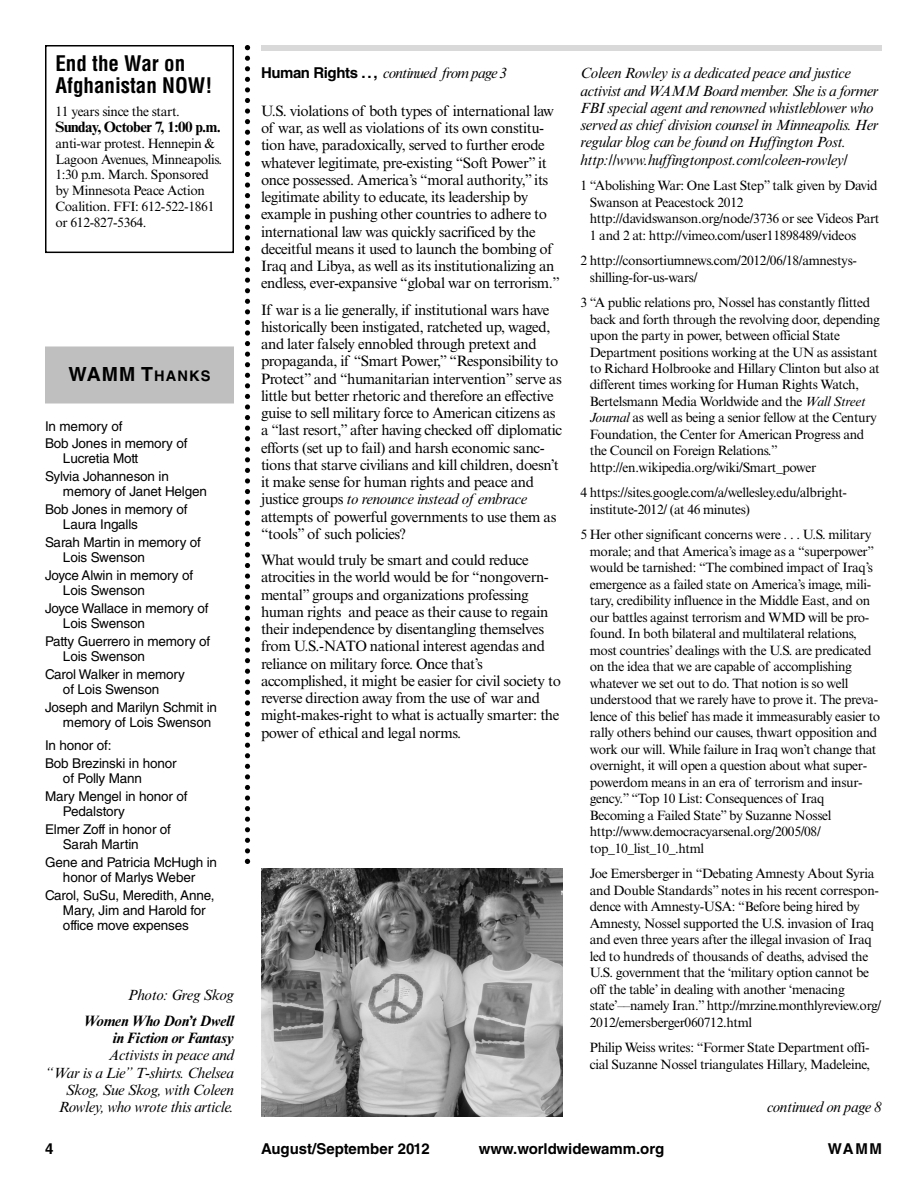
<style>
.page{position:relative;width:918px;height:1188px;background:#fff}
.page>*{position:absolute;margin:0;border:0;box-sizing:border-box;transform-origin:0 0}
.t1{font:700 condensed 21px/22.5px "Helvetica LT Std";color:#000}
.t2{font:700 19.5px "Helvetica LT Std";color:#000}
.t3{font:15px/17.2px "Times New Roman MT Std";letter-spacing:-.025em;color:#000}
.t4{font:italic 15px/17.2px "Times New Roman MT Std";letter-spacing:-.025em;color:#000}
.t5{font:700 15px "Helvetica LT Std";color:#000}
.t6{font:italic 700 15px/17.2px "Times New Roman MT Std";letter-spacing:-.025em;color:#000;text-align:right}
.t7{font:italic 15px "Times New Roman MT Std";letter-spacing:-.05em;color:#000}
.t8{font:700 15px "Times New Roman MT Std";letter-spacing:-.03em;color:#000}
.t9{font:13.5px/16.5px "Times New Roman MT Std";letter-spacing:-.025em;color:#000}
.t10{font:13.5px/18px "Helvetica LT Std";letter-spacing:-.01em;color:#000}
.s1{font-size:14.7px}
.s2{font-family:"Helvetica LT Std";font-weight:700;font-style:normal}
.s3{font-style:italic}
.s4{color:#fff}
</style>
<div class="page">
<svg style="left:245px;top:45px;width:5px;height:819px"></svg>
<div style="left:261px;top:45px;width:621px;height:6px;background:#d9d9d9"></div>
<div style="left:45px;top:45px;width:189px;height:208px;border:2px solid #000"></div>
<div style="left:45px;top:346px;width:189px;height:29px;background:#bfbfbf"></div>
<div style="left:45px;top:375px;width:189px;height:29px;background:#bfbfbf"></div>
<img style="left:261px;top:869px;width:301px;height:247px">
<h1 class="t1" style="left:56px;top:54px;width:158px">End the War on<br>Afghanistan NOW!</h1>
<p class="t9" style="left:56px;top:105px;width:126px">11 years since the start.</p>
<p class="t8" style="left:56px;top:121px;width:167px">Sunday, October 7, 1:00 p.m.</p>
<p class="t9" style="left:56px;top:137px;width:168px;line-height:15.8px">anti-war protest. Hennepin &amp;<br>Lagoon Avenues, Minneapolis.<br>1:30 p.m. March. Sponsored by Minnesota Peace Action<br>Coalition. FFI: 612-522-1861 or 612-827-5364.</p>
<h2 class="t2" style="left:69px;top:367px;width:143px">WAMM T<span class="s1">HANKS</span></h2>
<p class="t10" style="left:45px;top:418px;width:144px">In memory of<br>Bob Jones in memory of</p>
<p class="t10" style="left:45px;top:451px;width:125px;text-indent:18px">Lucretia Mott<br>Sylvia Johanneson in</p>
<p class="t10" style="left:45px;top:484px;width:164px;text-indent:18px">memory of Janet Helgen<br>Bob Jones in memory of</p>
<p class="t10" style="left:45px;top:517px;width:157px;text-indent:18px">Laura Ingalls<br>Sarah Martin in memory of</p>
<p class="t10" style="left:45px;top:550px;width:150px;text-indent:18px">Lois Swenson<br>Joyce Alwin in memory of</p>
<p class="t10" style="left:45px;top:583px;width:165px;text-indent:18px">Lois Swenson<br>Joyce Wallace in memory of</p>
<p class="t10" style="left:45px;top:616px;width:167px;text-indent:18px">Lois Swenson<br>Patty Guerrero in memory of</p>
<p class="t10" style="left:45px;top:649px;width:142px;text-indent:18px">Lois Swenson<br>Carol Walker in memory</p>
<p class="t10" style="left:45px;top:682px;width:174px;text-indent:18px">of Lois Swenson<br>Joseph and Marilyn Schmit in</p>
<p class="t10" style="left:45px;top:713px;width:168px;line-height:22.5px;text-indent:18px">memory of Lois Swenson<br>In honor of:</p>
<p class="t10" style="left:63px;top:757px;width:115px;line-height:15px;text-indent:-18px">Bob Brezinski in honor of Polly Mann</p>
<p class="t10" style="left:63px;top:790px;width:126px;line-height:15px;text-indent:-18px">Mary Mengel in honor of<br>Pedalstory</p>
<p class="t10" style="left:63px;top:823px;width:110px;line-height:15px;text-indent:-18px">Elmer Zoff in honor of<br>Sarah Martin</p>
<p class="t10" style="left:45px;top:856px;width:174px;line-height:15px;text-align:center">Gene and Patricia McHugh in honor of Marlys Weber</p>
<p class="t10" style="left:63px;top:889px;width:153px;line-height:15px;text-indent:-18px">Carol, SuSu, Meredith, Anne,<br>Mary, Jim and Harold for office move expenses</p>
<p class="t4" style="left:128px;top:987px;width:108px">Photo: Greg Skog</p>
<p class="t6" style="left:83px;top:1014px;width:152px">Women Who Don’t Dwell in Fiction or Fantasy</p>
<p class="t4" style="left:46px;top:1048px;width:189px;text-align:right">Activists in peace and<br>“War is a Lie” T-shirts. Chelsea<br>Skog, Sue Skog, with Coleen<br>Rowley, who wrote this article.</p>
<p class="t7" style="left:261px;top:67px;width:248px"><span class="s2">Human Rights . . ,</span> continued from page 3</p>
<p class="t3" style="left:261px;top:104px;width:301px">U.S. violations of both types of international law of war, as well as violations of its own constitu&shy;tion have, paradoxically, served to further erode whatever legitimate, pre-existing “Soft Power” it once possessed. America’s “moral authority,” its legitimate ability to educate, its leadership by example in pushing other countries to adhere to international law was quickly sacrificed by the deceitful means it used to launch the bombing of Iraq and Libya, as well as its institutionalizing an endless, ever-expansive “global war on terrorism.”</p>
<p class="t3" style="left:261px;top:302px;width:302px">If war is a lie generally, if institutional wars have historically been instigated, ratcheted up, waged, and later falsely ennobled through pretext and propaganda, if “Smart Power,” “Responsibility to Protect” and “humanitarian intervention” serve as little but better rhetoric and therefore an effective guise to sell military force to American citizens as a “last resort,” after having checked off diplomatic efforts (set up to fail) and harsh economic sanc&shy;tions that starve civilians and kill children, doesn’t it make sense for human rights and peace and justice groups <span class="s3">to renounce instead of embrace </span>attempts of powerful governments to use them as “tools” of such policies?</p>
<p class="t3" style="left:261px;top:553px;width:301px">What would truly be smart and could reduce atrocities in the world would be for “nongovern&shy;mental” groups and organizations professing human rights and peace as their cause to regain their independence by disentangling themselves from U.S.-NATO national interest agendas and reliance on military force. Once that’s accomplished, it might be easier for civil society to reverse direction away from the use of war and might-makes-right to what is actually smarter: the power of ethical and legal norms.</p>
<p class="t4" style="left:580px;top:66px;width:300px">Coleen Rowley is a dedicated peace and justice activist and WAMM Board member. She is a former FBI special agent and renowned whistleblower who served as chief division counsel in Minneapolis. Her regular blog can be found on Huffington Post. http://www.huffingtonpost.com/coleen-rowley/</p>
<p class="t9" style="left:590px;top:179px;width:291px;text-indent:-9px">1 “Abolishing War: One Last Step” talk given by David Swanson at Peacestock 2012 http://davidswanson.org/node/3736 or see Videos Part 1 and 2 at: http://vimeo.com/user11898489/videos</p>
<p class="t9" style="left:590px;top:254px;width:269px;text-indent:-9px">2 http://consortiumnews.com/2012/06/18/amnestys&shy;shilling-for-us-wars/</p>
<p class="t9" style="left:590px;top:296px;width:292px;text-indent:-9px">3 “A public relations pro, Nossel has constantly flitted back and forth through the revolving door, depending upon the party in power, between official State Department positions working at the UN as assistant to Richard Holbrooke and Hillary Clinton but also at different times working for Human Rights Watch, Bertelsmann Media Worldwide and the <span class="s3">Wall Street Journal</span> as well as being a senior fellow at the Century Foundation, the Center for American Progress and the Council on Foreign Relations.” http://en.wikipedia.org/wiki/Smart_power</p>
<p class="t9" style="left:590px;top:486px;width:259px;text-indent:-9px">4 https://sites.google.com/a/wellesley.edu/albright&shy;institute-2012/ (at 46 minutes)</p>
<p class="t9" style="left:590px;top:528px;width:292px;text-indent:-9px">5 Her other significant concerns were . . . U.S. military morale; and that America’s image as a “superpower” would be tarnished: “The combined impact of Iraq’s emergence as a failed state on America’s image, mili&shy;tary, credibility influence in the Middle East, and on our battles against terrorism and WMD will be pro&shy;found. In both bilateral and multilateral relations, most countries’ dealings with the U.S. are predicated on the idea that we are capable of accomplishing whatever we set out to do. That notion is so well understood that we rarely have to prove it. The preva&shy;lence of this belief has made it immeasurably easier to rally others behind our causes, thwart opposition and work our will. While failure in Iraq won’t change that overnight, it will open a question about what super&shy;powerdom means in an era of terrorism and insur&shy;gency.” “Top 10 List: Consequences of Iraq Becoming a Failed State” by Suzanne Nossel http://www.democracyarsenal.org/2005/08/ top_10_list_10_.html</p>
<p class="t9" style="left:590px;top:867px;width:293px;text-indent:-9px"><span class="s4">0</span> Joe Emersberger in “Debating Amnesty About Syria and Double Standards” notes in his recent correspon&shy;dence with Amnesty-USA: “Before being hired by Amnesty, Nossel supported the U.S. invasion of Iraq and even three years after the illegal invasion of Iraq led to hundreds of thousands of deaths, advised the U.S. government that the ‘military option cannot be off the table’ in dealing with another ‘menacing state’––namely Iran.” http://mrzine.monthlyreview.org/ 2012/emersberger060712.html</p>
<p class="t9" style="left:580px;top:1041px;width:291px;text-align:right"><span class="s4">0</span> Philip Weiss writes: “Former State Department offi&shy;cial Suzanne Nossel triangulates Hillary, Madeleine,</p>
<p class="t4" style="left:767px;top:1099px;width:117px">continued on page 8</p>
<p class="t5" style="left:45px;top:1143px;width:10px">4</p>
<p class="t5" style="left:261px;top:1143px;width:170px">August/September 2012</p>
<p class="t5" style="left:479px;top:1143px;width:187px">www.worldwidewamm.org</p>
<p class="t5" style="left:828px;top:1143px;width:56px">WAMM</p>
</div>
